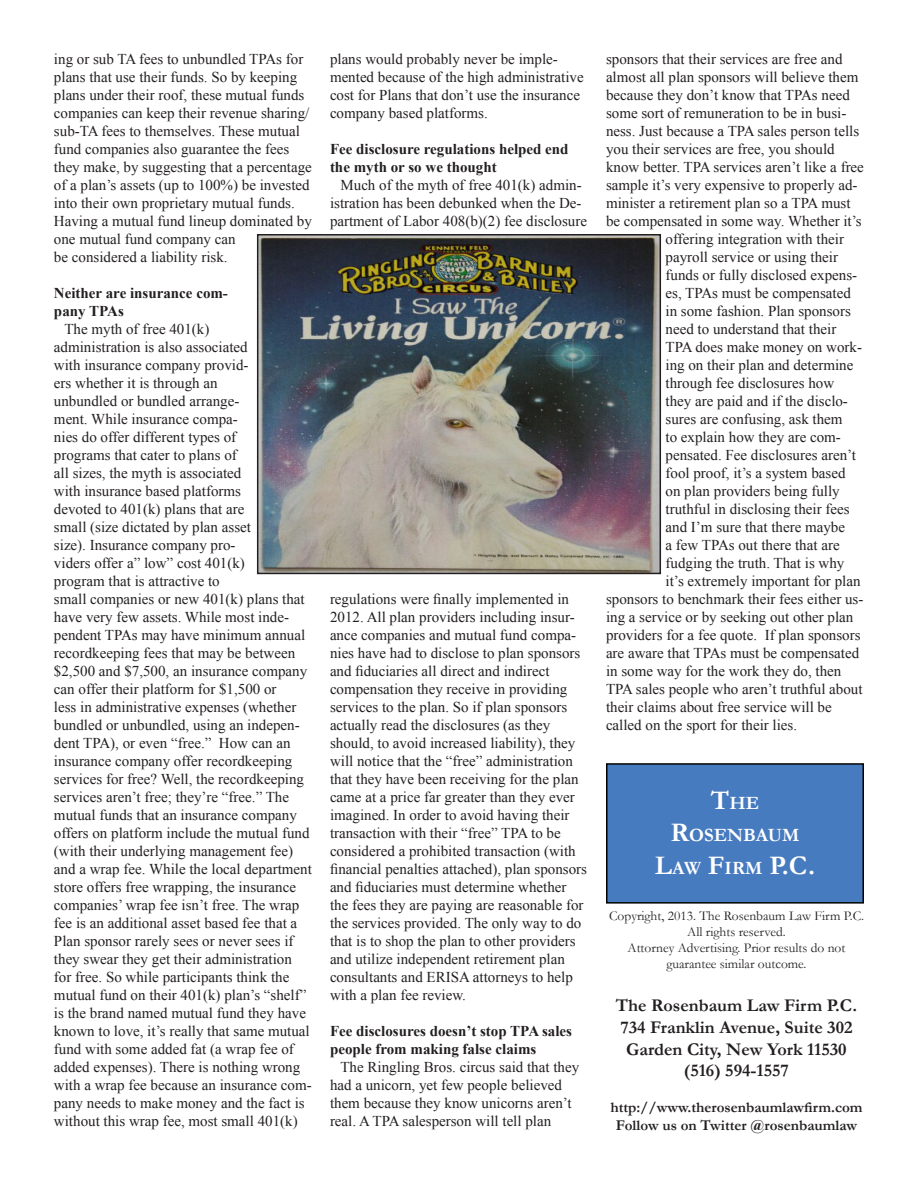
<style>
.page{position:relative;width:918px;height:1188px;background:#fff}
.page>*{position:absolute;margin:0;border:0;box-sizing:border-box;transform-origin:0 0}
.t1{font:700 27px "Garamond";color:#fff}
.t2{font:700 18.9px "Garamond";color:#fff}
.t3{font:700 18px "Garamond";color:#231f20}
.t4{font:15px/18px "Times New Roman";color:#231f20}
.t5{font:700 15px/18px "Times New Roman";color:#231f20}
.t6{font:700 15px "Garamond";color:#231f20}
.t7{font:13.5px/16.2px "Garamond";color:#231f20;text-align:center}
.s1{font-size:27px}
.s2{font-size:18.9px}
</style>
<div class="page">
<div style="left:607px;top:764px;width:256px;height:139px;background:#477bbf"></div>
<div style="left:606px;top:763px;width:258px;height:141px;border:2px solid #000400"></div>
<img style="left:260px;top:237px;width:398px;height:334px">
<div style="left:257px;top:234px;width:404px;height:340px;border:2px solid #231f20"></div>
<p class="t4" style="left:54px;top:50px;width:259px">ing or sub TA fees to unbundled TPAs for plans that use their funds. So by keeping plans under their roof, these mutual funds companies can keep their revenue sharing/ sub-TA fees to themselves. These mutual fund companies also guarantee the fees they make, by suggesting that a percentage of a plan’s assets (up to 100%) be invested into their own proprietary mutual funds.<br>Having a mutual fund lineup dominated by one mutual fund company can<br>be considered a liability risk.</p>
<p class="t5" style="left:54px;top:284px;width:175px">Neither are insurance com&shy;pany TPAs</p>
<p class="t4" style="left:54px;top:320px;width:259px;text-indent:10px">The myth of free 401(k)<br>administration is also associated<br>with insurance company provid-<br>ers whether it is through an<br>unbundled or bundled arrange-<br>ment. While insurance compa-<br>nies do offer different types of<br>programs that cater to plans of<br>all sizes, the myth is associated<br>with insurance based platforms<br>devoted to 401(k) plans that are<br>small (size dictated by plan asset<br>size). Insurance company pro-<br>viders offer a” low” cost 401(k)<br>program that is attractive to<br>small companies or new 401(k) plans that have very few assets. While most inde&shy;pendent TPAs may have minimum annual recordkeeping fees that may be between $2,500 and $7,500, an insurance company can offer their platform for $1,500 or<br>less in administrative expenses (whether bundled or unbundled, using an indepen&shy;dent TPA), or even “free.” How can an insurance company offer recordkeeping services for free? Well, the recordkeeping services aren’t free; they’re “free.” The mutual funds that an insurance company offers on platform include the mutual fund (with their underlying management fee) and a wrap fee. While the local department store offers free wrapping, the insurance companies’ wrap fee isn’t free. The wrap fee is an additional asset based fee that a Plan sponsor rarely sees or never sees if they swear they get their administration for free. So while participants think the mutual fund on their 401(k) plan’s “shelf” is the brand named mutual fund they have known to love, it’s really that same mutual fund with some added fat (a wrap fee of added expenses). There is nothing wrong with a wrap fee because an insurance com&shy;pany needs to make money and the fact is without this wrap fee, most small 401(k)</p>
<p class="t4" style="left:330px;top:50px;width:255px">plans would probably never be imple&shy;mented because of the high administrative cost for Plans that don’t use the insurance company based platforms.</p>
<p class="t5" style="left:330px;top:140px;width:240px">Fee disclosure regulations helped end the myth or so we thought</p>
<p class="t4" style="left:330px;top:176px;width:259px;text-align:center">Much of the myth of free 401(k) admin&shy;istration has been debunked when the De&shy;partment of Labor 408(b)(2) fee disclosure</p>
<p class="t4" style="left:330px;top:590px;width:259px">regulations were finally implemented in 2012. All plan providers including insur&shy;ance companies and mutual fund compa&shy;nies have had to disclose to plan sponsors and fiduciaries all direct and indirect compensation they receive in providing services to the plan. So if plan sponsors actually read the disclosures (as they should, to avoid increased liability), they will notice that the “free” administration that they have been receiving for the plan came at a price far greater than they ever imagined. In order to avoid having their transaction with their “free” TPA to be considered a prohibited transaction (with financial penalties attached), plan sponsors and fiduciaries must determine whether the fees they are paying are reasonable for the services provided. The only way to do that is to shop the plan to other providers and utilize independent retirement plan consultants and ERISA attorneys to help with a plan fee review.</p>
<p class="t5" style="left:330px;top:1022px;width:244px">Fee disclosures doesn’t stop TPA sales people from making false claims</p>
<p class="t4" style="left:330px;top:1058px;width:251px;text-indent:10px">The Ringling Bros. circus said that they had a unicorn, yet few people believed them because they know unicorns aren’t real. A TPA salesperson will tell plan</p>
<p class="t4" style="left:606px;top:50px;width:238px">sponsors that their services are free and</p>
<p class="t4" style="left:606px;top:68px;width:254px">almost all plan sponsors will believe them</p>
<p class="t4" style="left:606px;top:86px;width:245px">because they don’t know that TPAs need</p>
<p class="t4" style="left:606px;top:104px;width:242px">some sort of remuneration to be in busi-</p>
<p class="t4" style="left:606px;top:122px;width:255px">ness. Just because a TPA sales person tells</p>
<p class="t4" style="left:606px;top:140px;width:230px">you their services are free, you should</p>
<p class="t4" style="left:606px;top:158px;width:259px">know better. TPA services aren’t like a free</p>
<p class="t4" style="left:606px;top:176px;width:253px">sample it’s very expensive to properly ad-</p>
<p class="t4" style="left:606px;top:194px;width:246px">minister a retirement plan so a TPA must</p>
<p class="t4" style="left:606px;top:212px;width:257px">be compensated in some way. Whether it’s</p>
<p class="t4" style="left:666px;top:230px;width:180px">offering integration with their</p>
<p class="t4" style="left:666px;top:248px;width:174px">payroll service or using their</p>
<p class="t4" style="left:666px;top:266px;width:193px">funds or fully disclosed expens-</p>
<p class="t4" style="left:666px;top:284px;width:187px">es, TPAs must be compensated</p>
<p class="t4" style="left:666px;top:302px;width:187px">in some fashion. Plan sponsors</p>
<p class="t4" style="left:666px;top:320px;width:172px">need to understand that their</p>
<p class="t4" style="left:666px;top:338px;width:198px">TPA does make money on work-</p>
<p class="t4" style="left:666px;top:356px;width:189px">ing on their plan and determine</p>
<p class="t4" style="left:666px;top:374px;width:170px">through fee disclosures how</p>
<p class="t4" style="left:666px;top:392px;width:184px">they are paid and if the disclo-</p>
<p class="t4" style="left:666px;top:410px;width:179px">sures are confusing, ask them</p>
<p class="t4" style="left:666px;top:428px;width:177px">to explain how they are com-</p>
<p class="t4" style="left:666px;top:446px;width:192px">pensated. Fee disclosures aren’t</p>
<p class="t4" style="left:666px;top:464px;width:181px">fool proof, it’s a system based</p>
<p class="t4" style="left:666px;top:482px;width:176px">on plan providers being fully</p>
<p class="t4" style="left:666px;top:500px;width:186px">truthful in disclosing their fees</p>
<p class="t4" style="left:666px;top:518px;width:181px">and I’m sure that there maybe</p>
<p class="t4" style="left:666px;top:536px;width:176px">a few TPAs out there that are</p>
<p class="t4" style="left:666px;top:554px;width:180px">fudging the truth. That is why</p>
<p class="t4" style="left:666px;top:572px;width:196px">it’s extremely important for plan</p>
<p class="t4" style="left:606px;top:590px;width:259px">sponsors to benchmark their fees either us-</p>
<p class="t4" style="left:606px;top:608px;width:249px">ing a service or by seeking out other plan</p>
<p class="t4" style="left:606px;top:626px;width:256px">providers for a fee quote. If plan sponsors</p>
<p class="t4" style="left:606px;top:644px;width:255px">are aware that TPAs must be compensated</p>
<p class="t4" style="left:606px;top:662px;width:237px">in some way for the work they do, then</p>
<p class="t4" style="left:606px;top:680px;width:258px">TPA sales people who aren’t truthful about</p>
<p class="t4" style="left:606px;top:698px;width:227px">their claims about free service will be</p>
<p class="t4" style="left:606px;top:716px;width:193px">called on the sport for their lies.</p>
<p class="t2" style="left:711px;top:790px;width:50px"><span class="s1">T</span>HE</p>
<p class="t2" style="left:670px;top:822px;width:131px"><span class="s1">R</span>OSENBAUM</p>
<p class="t1" style="left:655px;top:847px;width:162px">L<span class="s2">AW</span> F<span class="s2">IRM</span> P.C.</p>
<p class="t7" style="left:609px;top:907px;width:256px">Copyright, 2013. The Rosenbaum Law Firm P.C.<br>All rights reserved.</p>
<p class="t7" style="left:628px;top:939px;width:219px">Attorney Advertising. Prior results do not</p>
<p class="t7" style="left:666px;top:956px;width:142px">guarantee similar outcome.</p>
<p class="t3" style="left:616px;top:993px;width:243px">The Rosenbaum Law Firm P.C.</p>
<p class="t3" style="left:620px;top:1015px;width:234px">734 Franklin Avenue, Suite 302</p>
<p class="t3" style="left:626px;top:1037px;width:222px">Garden City, New York 11530</p>
<p class="t3" style="left:684px;top:1058px;width:107px">(516) 594-1557</p>
<p class="t6" style="left:610px;top:1097px;width:254px">http://www.therosenbaumlawfirm.com</p>
<p class="t6" style="left:616px;top:1115px;width:243px">Follow us on Twitter @rosenbaumlaw</p>
</div>
